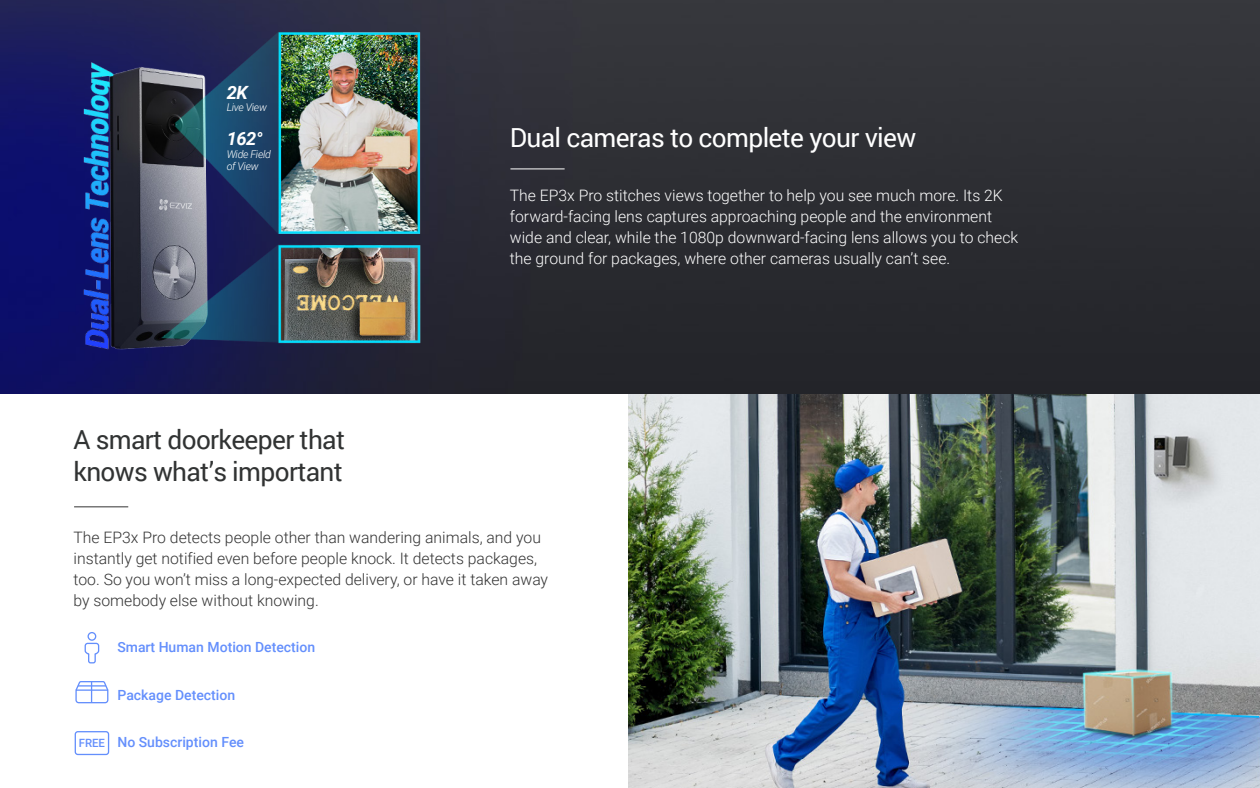
<style>
.page{position:relative;width:1260px;height:788px;background:#fff}
.page>*{position:absolute;margin:0;border:0;box-sizing:border-box;transform-origin:0 0}
.t1{font:26.25px/31.5px "Roboto";letter-spacing:-.025em;color:#313333}
.t2{font:26.25px "Roboto";letter-spacing:-.025em;color:#fff}
.t3{font:italic 700 18.2px "Roboto";color:#fff}
.t4{font:300 15.75px/21px "Roboto";color:#fff}
.t5{font:300 15.75px/21px "Roboto";color:#333}
.t6{font:500 14px "Roboto";color:#648ffc}
.t7{font:500 11.38px "Roboto";color:#648ffc}
.t8{font:italic 300 10.59px/12.8px "Roboto";letter-spacing:-.03em;color:#fff}
</style>
<div class="page">
<img style="left:629px;top:394px;width:631px;height:394px">
<img style="left:0;top:0;width:1260px;height:394px">
<hr style="left:510px;top:168px;width:55px;height:1px;background:#fff">
<hr style="left:74px;top:506px;width:54px;height:1px;background:#333">
<svg style="left:84px;top:632px;width:16px;height:32px"></svg>
<div style="left:75px;top:731px;width:34px;height:24px;border:1px solid #648ffc;border-radius:3px"></div>
<svg style="left:75px;top:681px;width:34px;height:23px"></svg>
<img style="left:83px;top:3px;width:353px;height:380px">
<svg style="left:159px;top:199px;width:33px;height:11px"></svg>
<p class="t3" style="left:227px;top:79px;width:22px">2K</p>
<p class="t8" style="left:227px;top:101px;width:42px">Live View</p>
<p class="t3" style="left:227px;top:126px;width:37px">162°</p>
<p class="t8" style="left:227px;top:147px;width:46px">Wide Field of View</p>
<h1 class="t1" style="left:74px;top:423px;width:273px">A smart doorkeeper that knows what’s important</h1>
<h1 class="t2" style="left:510px;top:119px;width:408px">Dual cameras to complete your view</h1>
<p class="t4" style="left:510px;top:185px;width:510px">The EP3x Pro stitches views together to help you see much more. Its 2K forward-facing lens captures approaching people and the environment wide and clear, while the 1080p downward-facing lens allows you to check the ground for packages, where other cameras usually can’t see.</p>
<p class="t5" style="left:74px;top:526px;width:476px">The EP3x Pro detects people other than wandering animals, and you instantly get notified even before people knock. It detects packages, too. So you won’t miss a long-expected delivery, or have it taken away by somebody else without knowing.</p>
<p class="t7" style="left:79px;top:734px;width:28px">FREE</p>
<p class="t6" style="left:117px;top:637px;width:199px">Smart Human Motion Detection</p>
<p class="t6" style="left:117px;top:685px;width:119px">Package Detection</p>
<p class="t6" style="left:117px;top:732px;width:128px">No Subscription Fee</p>
</div>
